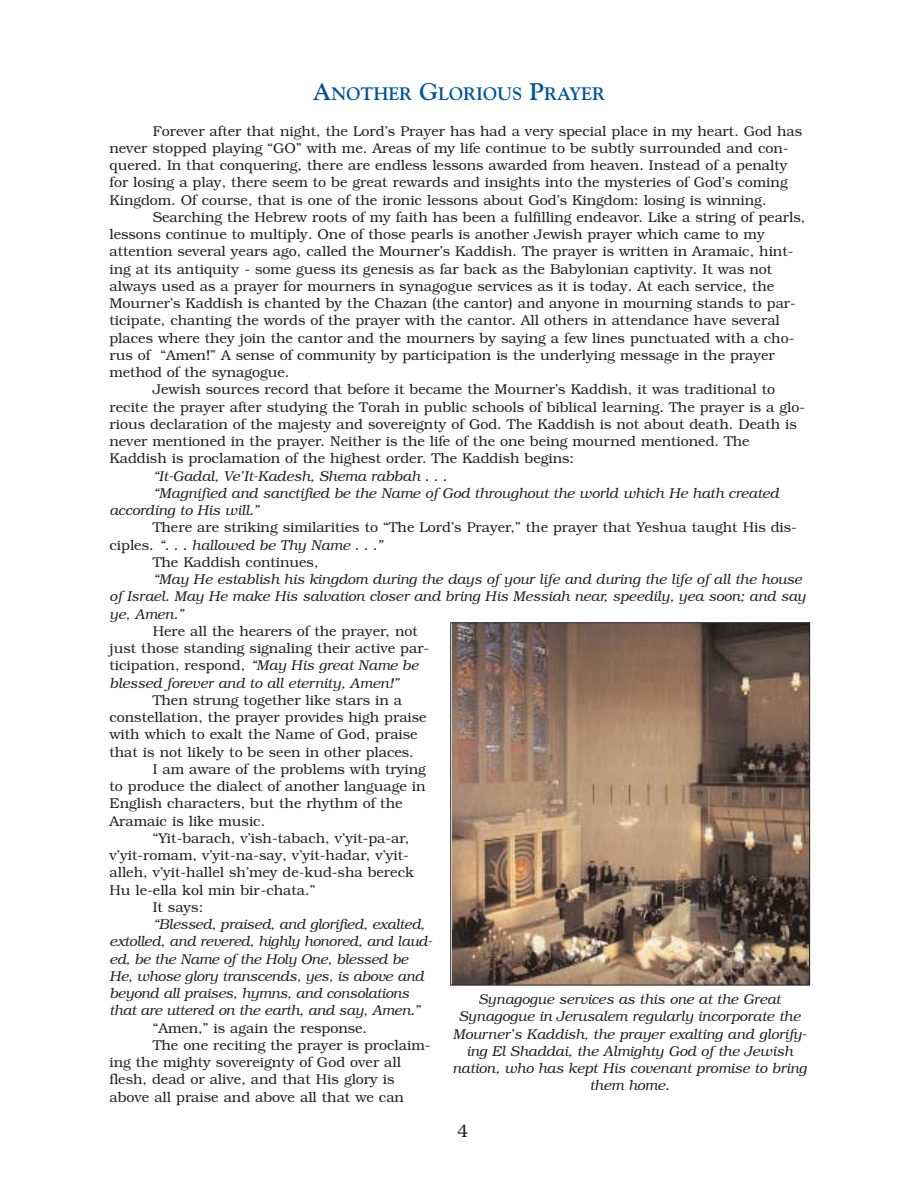
<style>
.page{position:relative;width:918px;height:1188px;background:#fff}
.page>*{position:absolute;margin:0;border:0;box-sizing:border-box;transform-origin:0 0}
.t1{font:700 18px "Goudy";color:#00539e}
.t2{font:300 18px "Bookman";color:#231f1f}
.t3{font:300 14.25px/17.2px "Bookman";color:#231f1f}
.t4{font:italic 300 14.25px/17.2px "Bookman";color:#231f1f}
.s1{font-size:24px}
.s2{font-style:normal}
.s3{font-style:italic}
</style>
<div class="page">
<img style="left:452px;top:624px;width:356px;height:359px">
<div style="left:450px;top:622px;width:360px;height:363px;border:1px solid #231f1f"></div>
<p class="t1" style="left:313px;top:87px;width:294px"><span class="s1">A</span>NOTHER <span class="s1">G</span>LORIOUS <span class="s1">P</span>RAYER</p>
<p class="t3" style="left:109px;top:123px;width:694px;text-indent:43px">Forever after that night, the Lord’s Prayer has had a very special place in my heart. God has never stopped playing “GO” with me. Areas of my life continue to be subtly surrounded and con&shy;quered. In that conquering, there are endless lessons awarded from heaven. Instead of a penalty for losing a play, there seem to be great rewards and insights into the mysteries of God’s coming Kingdom. Of course, that is one of the ironic lessons about God’s Kingdom: losing is winning.</p>
<p class="t3" style="left:153px;top:210px;width:654px">Searching the Hebrew roots of my faith has been a fulfilling endeavor. Like a string of pearls,</p>
<p class="t3" style="left:109px;top:227px;width:657px">lessons continue to multiply. One of those pearls is another Jewish prayer which came to my</p>
<p class="t3" style="left:109px;top:244px;width:685px">attention several years ago, called the Mourner’s Kaddish. The prayer is written in Aramaic, hint-</p>
<p class="t3" style="left:109px;top:261px;width:664px">ing at its antiquity - some guess its genesis as far back as the Babylonian captivity. It was not</p>
<p class="t3" style="left:109px;top:279px;width:666px">always used as a prayer for mourners in synagogue services as it is today. At each service, the</p>
<p class="t3" style="left:109px;top:296px;width:688px">Mourner’s Kaddish is chanted by the Chazan (the cantor) and anyone in mourning stands to par-</p>
<p class="t3" style="left:109px;top:313px;width:672px">ticipate, chanting the words of the prayer with the cantor. All others in attendance have several</p>
<p class="t3" style="left:109px;top:330px;width:686px">places where they join the cantor and the mourners by saying a few lines punctuated with a cho-</p>
<p class="t3" style="left:109px;top:348px;width:667px">rus of “Amen!” A sense of community by participation is the underlying message in the prayer</p>
<p class="t3" style="left:109px;top:365px;width:181px">method of the synagogue.</p>
<p class="t3" style="left:153px;top:382px;width:624px">Jewish sources record that before it became the Mourner’s Kaddish, it was traditional to</p>
<p class="t3" style="left:109px;top:399px;width:697px">recite the prayer after studying the Torah in public schools of biblical learning. The prayer is a glo-</p>
<p class="t3" style="left:109px;top:417px;width:689px">rious declaration of the majesty and sovereignty of God. The Kaddish is not about death. Death is</p>
<p class="t3" style="left:109px;top:434px;width:642px">never mentioned in the prayer. Neither is the life of the one being mourned mentioned. The</p>
<p class="t3" style="left:109px;top:451px;width:466px">Kaddish is proclamation of the highest order. The Kaddish begins:</p>
<p class="t4" style="left:153px;top:468px;width:296px">“It-Gadal, Ve’It-Kadesh, Shema rabbah . . .</p>
<p class="t4" style="left:153px;top:486px;width:628px">“Magnified and sanctified be the Name of God throughout the world which He hath created</p>
<p class="t4" style="left:109px;top:503px;width:152px">according to His will.”</p>
<p class="t3" style="left:153px;top:520px;width:646px">There are striking similarities to “The Lord’s Prayer,” the prayer that Yeshua taught His dis-</p>
<p class="t4" style="left:109px;top:537px;width:275px"><span class="s2">ciples.</span> “. . . hallowed be Thy Name . . .”</p>
<p class="t3" style="left:153px;top:555px;width:167px">The Kaddish continues,</p>
<p class="t4" style="left:109px;top:572px;width:698px;text-indent:43px">“May He establish his kingdom during the days of your life and during the life of all the house of Israel. May He make His salvation closer and bring His Messiah near, speedily, yea soon; and say ye, Amen.”</p>
<p class="t3" style="left:109px;top:624px;width:321px;text-indent:43px">Here all the hearers of the prayer, not just those standing signaling their active par&shy;ticipation, respond, <span class="s3">“May His great Name be blessed forever and to all eternity, Amen!”</span></p>
<p class="t3" style="left:153px;top:693px;width:251px">Then strung together like stars in a</p>
<p class="t3" style="left:109px;top:710px;width:319px">constellation, the prayer provides high praise</p>
<p class="t3" style="left:109px;top:727px;width:310px">with which to exalt the Name of God, praise</p>
<p class="t3" style="left:109px;top:744px;width:306px">that is not likely to be seen in other places.</p>
<p class="t3" style="left:153px;top:762px;width:275px">I am aware of the problems with trying</p>
<p class="t3" style="left:109px;top:779px;width:318px">to produce the dialect of another language in</p>
<p class="t3" style="left:109px;top:796px;width:295px">English characters, but the rhythm of the</p>
<p class="t3" style="left:109px;top:813px;width:157px">Aramaic is like music.</p>
<p class="t3" style="left:153px;top:831px;width:258px">“Yit-barach, v’ish-tabach, v’yit-pa-ar,</p>
<p class="t3" style="left:109px;top:848px;width:301px">v’yit-romam, v’yit-na-say, v’yit-hadar, v’yit-</p>
<p class="t3" style="left:109px;top:865px;width:306px">alleh, v’yit-hallel sh’mey de-kud-sha bereck</p>
<p class="t3" style="left:109px;top:882px;width:207px">Hu le-ella kol min bir-chata.”</p>
<p class="t3" style="left:153px;top:900px;width:52px">It says:</p>
<p class="t4" style="left:109px;top:917px;width:324px;text-indent:43px">“Blessed, praised, and glorified, exalted, extolled, and revered, highly honored, and laud&shy;ed, be the Name of the Holy One, blessed be He, whose glory transcends, yes, is above and beyond all praises, hymns, and consolations that are uttered on the earth, and say, Amen.”</p>
<p class="t3" style="left:153px;top:1020px;width:216px">“Amen,” is again the response.</p>
<p class="t3" style="left:153px;top:1038px;width:279px">The one reciting the prayer is proclaim-</p>
<p class="t3" style="left:109px;top:1055px;width:293px">ing the mighty sovereignty of God over all</p>
<p class="t3" style="left:109px;top:1072px;width:287px">flesh, dead or alive, and that His glory is</p>
<p class="t3" style="left:109px;top:1089px;width:296px">above all praise and above all that we can</p>
<p class="t2" style="left:457px;top:1123px;width:13px">4</p>
<p class="t4" style="left:452px;top:992px;width:356px;text-align:center">Synagogue services as this one at the Great Synagogue in Jerusalem regularly incorporate the Mourner’s Kaddish, the prayer exalting and glorify&shy;ing El Shaddai, the Almighty God of the Jewish nation, who has kept His covenant promise to bring them home.</p>
</div>
